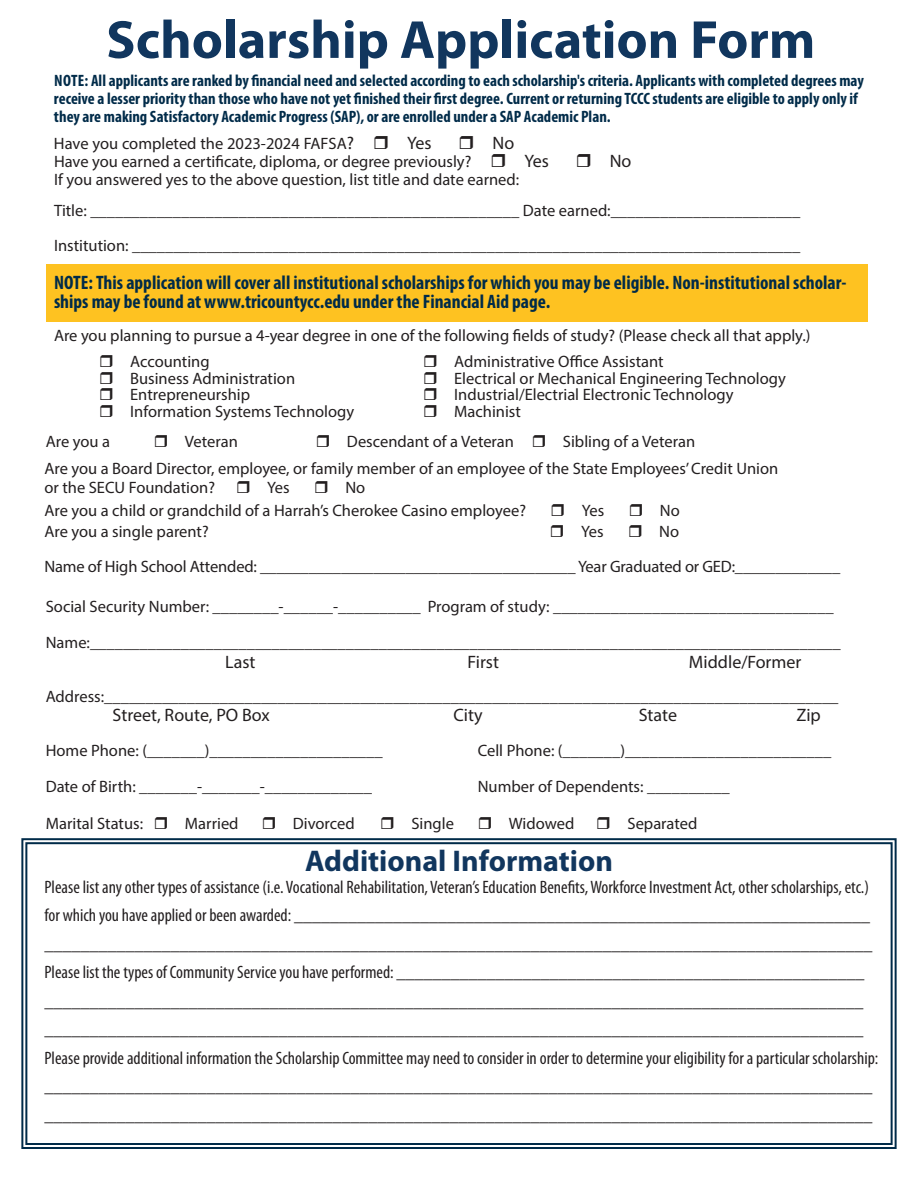
<style>
.page{position:relative;width:918px;height:1188px;background:#fff}
.page>*{position:absolute;margin:0;border:0;box-sizing:border-box;transform-origin:0 0}
.t1{font:700 54px "Myriad Pro";color:#11365e}
.t2{font:700 30px "Myriad Pro";color:#11365e}
.t3{font:700 condensed 19.5px/19.5px "Myriad Pro";color:#002b49}
.t4{font:condensed 18px/28.5px "Myriad Pro";color:#231f20}
.t5{font:18px "Myriad Pro";color:#231f20}
.t6{font:16.5px/19.8px "Myriad Pro";color:#231f20}
.t7{font:700 condensed 16.5px/18px "Myriad Pro";color:#002b49}
.s1{font-size:18px}
</style>
<div class="page">
<div style="left:46px;top:264px;width:822px;height:58px;background:#fec221"></div>
<svg style="left:21px;top:838px;width:876px;height:311px"></svg>
<div style="left:25px;top:842px;width:868px;height:303px;border:2px solid #002b49"></div>
<p class="t1" style="left:106px;top:4px;width:711px">Scholarship Application Form</p>
<p class="t7" style="left:54px;top:71px;width:811px">NOTE: All applicants are ranked by financial need and selected according to each scholarship's criteria. Applicants with completed degrees may receive a lesser priority than those who have not yet finished their first degree. Current or returning TCCC students are eligible to apply only if they are making Satisfactory Academic Progress (SAP), or are enrolled under a SAP Academic Plan.</p>
<p class="t6" style="left:54px;top:134px;width:302px">Have you completed the 2023-2024 FAFSA<span class="s1">?</span></p>
<p class="t5" style="left:407px;top:132px;width:26px">Yes</p>
<p class="t5" style="left:493px;top:132px;width:23px">No</p>
<p class="t6" style="left:54px;top:152px;width:419px">Have you earned a certificate, diploma, or degree previously?</p>
<p class="t5" style="left:525px;top:150px;width:26px">Yes</p>
<p class="t5" style="left:610px;top:150px;width:23px">No</p>
<p class="t6" style="left:54px;top:170px;width:467px">If you answered yes to the above question, list title and date earned:</p>
<p class="t6" style="left:54px;top:200px;width:748px">Title: ____________________________________________________ Date earned:_______________________</p>
<p class="t6" style="left:54px;top:235px;width:748px">Institution: _________________________________________________________________________________</p>
<p class="t3" style="left:54px;top:272px;width:794px">NOTE: This application will cover all institutional scholarships for which you may be eligible. Non-institutional scholar&shy;ships may be found at www.tricountycc.edu under the Financial Aid page.</p>
<p class="t6" style="left:54px;top:326px;width:758px">Are you planning to pursue a 4-year degree in one of the following fields of study? (Please check all that apply.)</p>
<p class="t6" style="left:130px;top:351px;width:81px">Accounting</p>
<p class="t6" style="left:130px;top:368px;width:166px">Business Administration</p>
<p class="t6" style="left:130px;top:384px;width:121px">Entrepreneurship</p>
<p class="t6" style="left:130px;top:401px;width:226px">Information Systems Technology</p>
<p class="t6" style="left:454px;top:351px;width:211px">Administrative Office Assistant</p>
<p class="t6" style="left:454px;top:368px;width:333px">Electrical or Mechanical Engineering Technology</p>
<p class="t6" style="left:454px;top:384px;width:281px">Industrial/Electrial Electronic Technology</p>
<p class="t6" style="left:454px;top:401px;width:68px">Machinist</p>
<p class="t6" style="left:46px;top:432px;width:66px">Are you a</p>
<p class="t6" style="left:185px;top:432px;width:54px">Veteran</p>
<p class="t6" style="left:347px;top:432px;width:169px">Descendant of a Veteran</p>
<p class="t6" style="left:563px;top:432px;width:134px">Sibling of a Veteran</p>
<p class="t6" style="left:44px;top:458px;width:735px">Are you a Board Director, employee, or family member of an employee of the State Employees’ Credit Union or the SECU Foundation?</p>
<p class="t6" style="left:267px;top:478px;width:24px">Yes</p>
<p class="t6" style="left:345px;top:478px;width:21px">No</p>
<p class="t6" style="left:44px;top:500px;width:483px">Are you a child or grandchild of a Harrah’s Cherokee Casino employee?</p>
<p class="t6" style="left:582px;top:500px;width:24px">Yes</p>
<p class="t6" style="left:660px;top:500px;width:21px">No</p>
<p class="t6" style="left:44px;top:522px;width:166px">Are you a single parent?</p>
<p class="t6" style="left:581px;top:522px;width:24px">Yes</p>
<p class="t6" style="left:659px;top:522px;width:21px">No</p>
<p class="t6" style="left:44px;top:556px;width:797px">Name of High School Attended: _______________________________________ Year Graduated or GED:_____________</p>
<p class="t6" style="left:46px;top:596px;width:789px">Social Security Number: ________-______-__________ Program of study: __________________________________</p>
<p class="t6" style="left:46px;top:632px;width:797px">Name:___________________________________________________________________________________________</p>
<p class="t5" style="left:225px;top:651px;width:32px">Last</p>
<p class="t5" style="left:468px;top:651px;width:33px">First</p>
<p class="t5" style="left:689px;top:651px;width:114px">Middle/Former</p>
<p class="t5" style="left:113px;top:703px;width:159px">Street, Route, PO Box</p>
<p class="t5" style="left:453px;top:703px;width:31px">City</p>
<p class="t5" style="left:639px;top:703px;width:40px">State</p>
<p class="t5" style="left:796px;top:703px;width:26px">Zip</p>
<p class="t6" style="left:46px;top:686px;width:794px">Address:_________________________________________________________________________________________</p>
<p class="t6" style="left:46px;top:740px;width:338px">Home Phone: (_______)_____________________</p>
<p class="t6" style="left:478px;top:740px;width:355px">Cell Phone: (_______)_________________________</p>
<p class="t6" style="left:46px;top:776px;width:328px">Date of Birth: _______-_______-_____________</p>
<p class="t6" style="left:478px;top:776px;width:253px">Number of Dependents: __________</p>
<p class="t6" style="left:46px;top:813px;width:99px">Marital Status:</p>
<p class="t6" style="left:185px;top:813px;width:55px">Married</p>
<p class="t6" style="left:293px;top:813px;width:63px">Divorced</p>
<p class="t6" style="left:411px;top:813px;width:44px">Single</p>
<p class="t6" style="left:509px;top:813px;width:67px">Widowed</p>
<p class="t6" style="left:627px;top:813px;width:71px">Separated</p>
<p class="t2" style="left:305px;top:841px;width:309px">Additional Information</p>
<p class="t4" style="left:44px;top:872px;width:830px">Please list any other types of assistance (i.e. Vocational Rehabilitation, Veteran’s Education Benefits, Workforce Investment Act, other scholarships, etc.) for which you have applied or been awarded: ________________________________________________________________ ____________________________________________________________________________________________</p>
<p class="t4" style="left:44px;top:958px;width:822px;text-align:justify">Please list the types of Community Service you have performed: ____________________________________________________ ___________________________________________________________________________________________ ___________________________________________________________________________________________</p>
<p class="t4" style="left:44px;top:1043px;width:835px">Please provide additional information the Scholarship Committee may need to consider in order to determine your eligibility for a particular scholarship: ____________________________________________________________________________________________ ____________________________________________________________________________________________</p>
</div>
